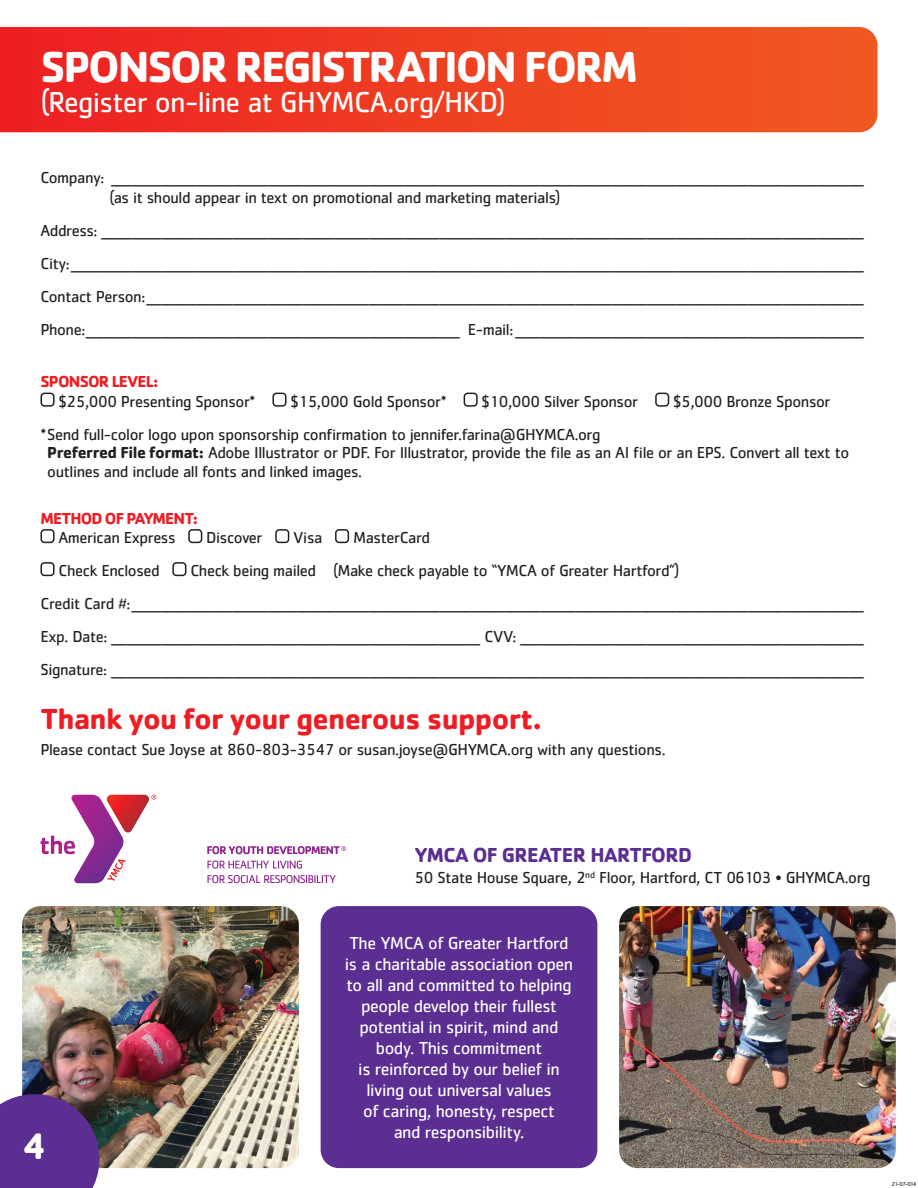
<style>
.page{position:relative;width:918px;height:1188px;background:#fff}
.page>*{position:absolute;margin:0;border:0;box-sizing:border-box;transform-origin:0 0}
.t1{font:700 45px "Cachet Std";letter-spacing:-.05em;color:#fff}
.t2{font:700 38.25px "Cachet Std";color:#fff}
.t3{font:30px "Cachet Std";letter-spacing:-.025em;color:#fff}
.t4{font:700 30px "Cachet Std";letter-spacing:-.025em;color:#ee1d23}
.t5{font:700 21px "Cachet Std";letter-spacing:-.025em;color:#5b2e91}
.t6{font:18px/21px "Cachet Std";letter-spacing:-.025em;color:#fff;text-align:center}
.t7{font:16.5px/33px "Cachet Std";letter-spacing:-.025em;color:#231f20}
.t8{font:700 16.5px "Cachet Std";letter-spacing:-.05em;color:#ee1d23}
.t9{font:6px "Cachet Std";letter-spacing:-.13em;color:#231f20}
.s1{font-weight:700}
</style>
<div class="page">
<img style="left:619px;top:906px;width:277px;height:262px">
<img style="left:22px;top:906px;width:277px;height:262px">
<div style="left:321px;top:906px;width:276px;height:262px;background:#5b2e91;border-radius:18px"></div>
<svg style="left:0;top:1094px;width:99px;height:94px;background:#5c338a"></svg>
<svg style="left:0;top:27px;width:878px;height:105px;background:#ef3e22"></svg>
<div style="left:40px;top:393px;width:15px;height:14px;border:2px solid #231f20;border-radius:3px"></div>
<div style="left:272px;top:393px;width:15px;height:14px;border:2px solid #231f20;border-radius:3px"></div>
<div style="left:464px;top:393px;width:14px;height:14px;border:2px solid #231f20;border-radius:3px"></div>
<div style="left:655px;top:393px;width:14px;height:14px;border:2px solid #231f20;border-radius:3px"></div>
<div style="left:40px;top:529px;width:15px;height:14px;border:2px solid #231f20;border-radius:3px"></div>
<div style="left:188px;top:529px;width:14px;height:14px;border:2px solid #231f20;border-radius:3px"></div>
<div style="left:275px;top:529px;width:14px;height:14px;border:2px solid #231f20;border-radius:3px"></div>
<div style="left:335px;top:529px;width:14px;height:14px;border:2px solid #231f20;border-radius:3px"></div>
<div style="left:40px;top:562px;width:15px;height:14px;border:2px solid #231f20;border-radius:3px"></div>
<div style="left:172px;top:562px;width:14px;height:14px;border:2px solid #231f20;border-radius:3px"></div>
<svg style="left:41px;top:795px;width:115px;height:88px"></svg>
<svg style="left:207px;top:860px;width:95px;height:9px"></svg>
<svg style="left:207px;top:875px;width:129px;height:8px"></svg>
<svg style="left:207px;top:846px;width:139px;height:8px"></svg>
<h1 class="t1" style="left:40px;top:37px;width:599px">SPONSOR REGISTRATION FORM</h1>
<h3 class="t3" style="left:40px;top:84px;width:467px">(Register on-line at GHYMCA.org/HKD)</h3>
<p class="t7" style="left:110px;top:168px;width:756px;line-height:19.5px;text-indent:-69px">Company: _____________________________________________________________________________________________________________________________________________________ (as it should appear in text on promotional and marketing materials)</p>
<p class="t7" style="left:40px;top:213px;width:825px;text-align:justify">Address: _______________________________________________________________________________________________________________________________________________________ City:_____________________________________________________________________________________________________________________________________________________________ Contact Person:______________________________________________________________________________________________________________________________________________ Phone:__________________________________________________________________________ E-mail:_____________________________________________________________________</p>
<p class="t8" style="left:40px;top:371px;width:119px">SPONSOR LEVEL:</p>
<p class="t7" style="left:58px;top:384px;width:199px">$25,000 Presenting Sponsor*</p>
<p class="t7" style="left:290px;top:384px;width:158px">$15,000 Gold Sponsor*</p>
<p class="t7" style="left:482px;top:384px;width:158px">$10,000 Silver Sponsor</p>
<p class="t7" style="left:673px;top:384px;width:159px">$5,000 Bronze Sponsor</p>
<p class="t7" style="left:47px;top:425px;width:804px;line-height:18px;text-indent:-7px">*Send full-color logo upon sponsorship confirmation to jennifer.farina@GHYMCA.org<br><span class="s1">Preferred File format:</span> Adobe Illustrator or PDF. For Illustrator, provide the file as an AI file or an EPS. Convert all text to</p>
<p class="t7" style="left:47px;top:455px;width:316px">outlines and include all fonts and linked images.</p>
<p class="t8" style="left:41px;top:507px;width:159px">METHOD OF PAYMENT:</p>
<p class="t7" style="left:58px;top:521px;width:119px">American Express</p>
<p class="t7" style="left:206px;top:521px;width:58px">Discover</p>
<p class="t7" style="left:293px;top:521px;width:31px">Visa</p>
<p class="t7" style="left:353px;top:521px;width:79px">MasterCard</p>
<p class="t7" style="left:58px;top:554px;width:103px">Check Enclosed</p>
<p class="t7" style="left:41px;top:554px;width:825px;text-indent:150px">Check being mailed (Make check payable to “YMCA of Greater Hartford”)<br>Credit Card #:_________________________________________________________________________________________________________________________________________________ Exp. Date: _________________________________________________________________________ CVV: ____________________________________________________________________ Signature: _____________________________________________________________________________________________________________________________________________________</p>
<h3 class="t4" style="left:40px;top:700px;width:503px">Thank you for your generous support.</h3>
<p class="t7" style="left:40px;top:733px;width:627px">Please contact Sue Joyse at 860-803-3547 or susan.joyse@GHYMCA.org with any questions.</p>
<h2 class="t2" style="left:22px;top:1121px;width:26px">4</h2>
<p class="t5" style="left:415px;top:842px;width:279px">YMCA OF GREATER HARTFORD</p>
<p class="t7" style="left:415px;top:861px;width:458px">50 State House Square, 2<sup>nd</sup> Floor, Hartford, CT 06103 • GHYMCA.org</p>
<p class="t6" style="left:345px;top:932px;width:230px">The YMCA of Greater Hartford is a charitable association open to all and committed to helping people develop their fullest potential in spirit, mind and body. This commitment<br>is reinforced by our belief in living out universal values<br>of caring, honesty, respect<br>and responsibility.</p>
<p class="t9" style="left:892px;top:1181px;width:26px">21-07-014</p>
</div>
